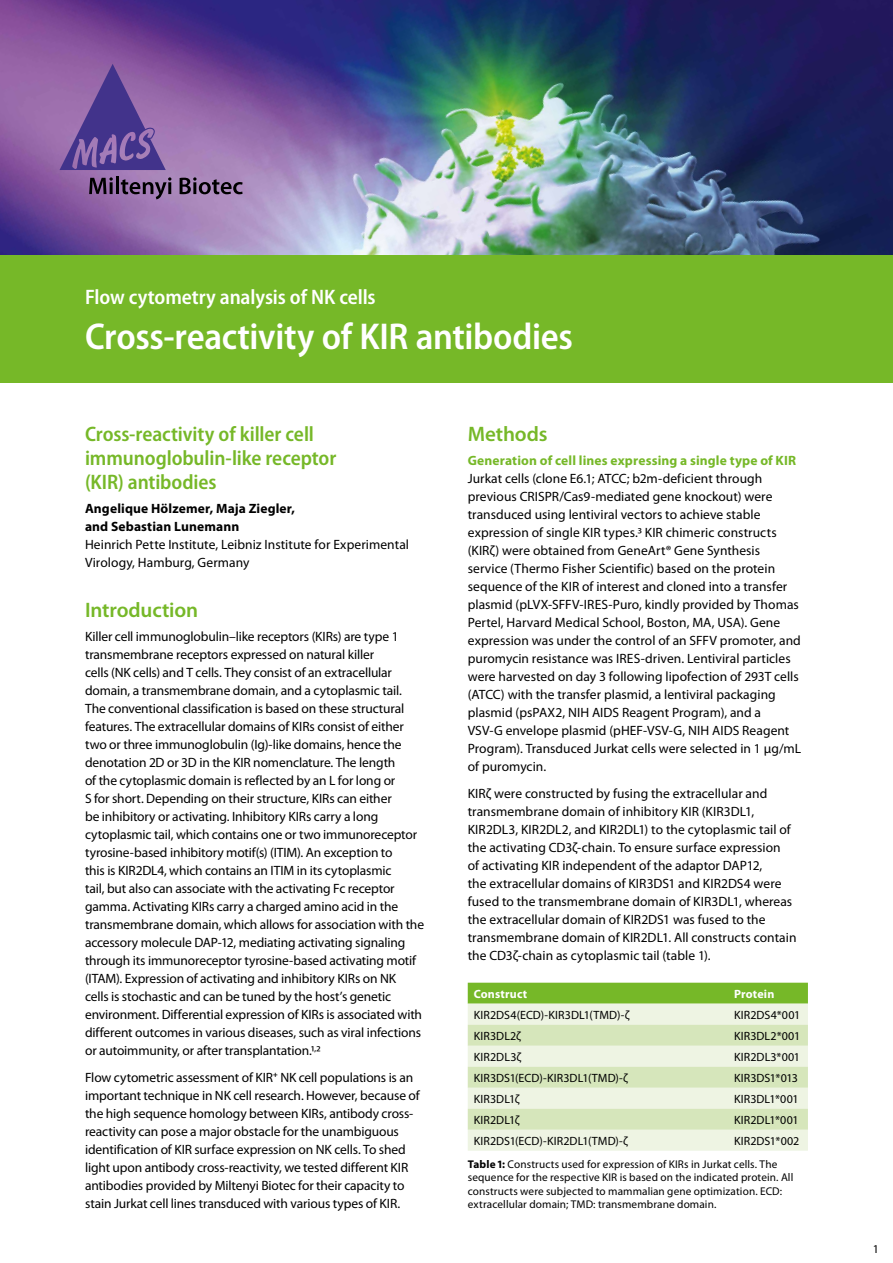
<style>
.page{position:relative;width:893px;height:1263px;background:#fff}
.page>*{position:absolute;margin:0;border:0;box-sizing:border-box;transform-origin:0 0}
.t1{font:600 semi-condensed 37.5px "Myriad Pro";letter-spacing:-.01em;color:#fff}
.t2{font:600 semi-condensed 21px/24px "Myriad Pro";letter-spacing:-.005em;color:#76b828}
.t3{font:600 semi-condensed 21px "Myriad Pro";letter-spacing:-.005em;color:#fff}
.t4{font:600 21px "Myriad Pro";letter-spacing:-.005em;color:#76b828}
.t5{font:13.5px/18px "Myriad Pro";letter-spacing:-.005em;color:#000}
.t6{font:700 13.5px/18px "Myriad Pro";letter-spacing:.01em;color:#000}
.t7{font:700 13.5px "Myriad Pro";letter-spacing:.01em;color:#76b828}
.t8{font:12px "Myriad Pro";letter-spacing:.015em;color:#000}
.t9{font:700 12px "Myriad Pro";letter-spacing:.015em;color:#fff}
.t10{font:11.25px/13.5px "Myriad Pro";letter-spacing:.01em;color:#000}
.s1{font-weight:700}
</style>
<div class="page">
<img style="left:0;top:0;width:893px;height:255px">
<div style="left:0;top:255px;width:893px;height:128px;background:#76b828"></div>
<div style="left:468px;top:983px;width:340px;height:21px;background:#76b828"></div>
<div style="left:468px;top:1004px;width:340px;height:147px;background:#eef4e3"></div>
<svg style="left:468px;top:1025px;width:340px;height:105px;background:#dfebcb"></svg>
<svg style="left:60px;top:64px;width:106px;height:106px;background:#76559e"></svg>
<svg style="left:89px;top:177px;width:24px;height:17px"></svg>
<hr style="left:116px;top:177px;width:3px;height:17px;background:#000">
<svg style="left:121px;top:177px;width:50px;height:22px"></svg>
<svg style="left:180px;top:177px;width:63px;height:17px"></svg>
<h2 class="t3" style="left:85px;top:286px;width:292px">Flow cytometry analysis of NK cells</h2>
<h1 class="t1" style="left:85px;top:316px;width:489px">Cross-reactivity of KIR antibodies</h1>
<h2 class="t2" style="left:85px;top:422px;width:253px">Cross-reactivity of killer cell immunoglobulin-like receptor (KIR) antibodies</h2>
<p class="t6" style="left:85px;top:500px;width:212px">Angelique Hölzemer, Maja Ziegler, and Sebastian Lunemann</p>
<p class="t5" style="left:85px;top:536px;width:325px">Heinrich Pette Institute, Leibniz Institute for Experimental<br>Virology, Hamburg, Germany</p>
<h2 class="t4" style="left:85px;top:598px;width:115px">Introduction</h2>
<p class="t5" style="left:85px;top:628px;width:341px">Killer cell immunoglobulin–like receptors (KIRs) are type 1 transmembrane receptors expressed on natural killer<br>cells (NK cells) and T cells. They consist of an extracellular domain, a transmembrane domain, and a cytoplasmic tail.<br>The conventional classification is based on these structural features. The extracellular domains of KIRs consist of either two or three immunoglobulin (Ig)-like domains, hence the denotation 2D or 3D in the KIR nomenclature. The length<br>of the cytoplasmic domain is reflected by an L for long or<br>S for short. Depending on their structure, KIRs can either<br>be inhibitory or activating. Inhibitory KIRs carry a long cytoplasmic tail, which contains one or two immunoreceptor tyrosine-based inhibitory motif(s) (ITIM). An exception to<br>this is KIR2DL4, which contains an ITIM in its cytoplasmic<br>tail, but also can associate with the activating Fc receptor gamma. Activating KIRs carry a charged amino acid in the transmembrane domain, which allows for association with the accessory molecule DAP-12, mediating activating signaling through its immunoreceptor tyrosine-based activating motif (ITAM). Expression of activating and inhibitory KIRs on NK<br>cells is stochastic and can be tuned by the host’s genetic environment. Differential expression of KIRs is associated with different outcomes in various diseases, such as viral infections or autoimmunity, or after transplantation.1,2</p>
<p class="t5" style="left:85px;top:1068px;width:336px">Flow cytometric assessment of KIR<sup>+</sup> NK cell populations is an important technique in NK cell research. However, because of the high sequence homology between KIRs, antibody cross&shy;reactivity can pose a major obstacle for the unambiguous identification of KIR surface expression on NK cells. To shed light upon antibody cross-reactivity, we tested different KIR antibodies provided by Miltenyi Biotec for their capacity to stain Jurkat cell lines transduced with various types of KIR.</p>
<h2 class="t4" style="left:468px;top:422px;width:81px">Methods</h2>
<p class="t7" style="left:468px;top:453px;width:330px">Generation of cell lines expressing a single type of KIR</p>
<p class="t5" style="left:468px;top:470px;width:335px">Jurkat cells (clone E6.1; ATCC; b2m-deficient through previous CRISPR/Cas9-mediated gene knockout) were transduced using lentiviral vectors to achieve stable expression of single KIR types.3 KIR chimeric constructs (KIRζ) were obtained from GeneArt® Gene Synthesis service (Thermo Fisher Scientific) based on the protein sequence of the KIR of interest and cloned into a transfer plasmid (pLVX-SFFV-IRES-Puro, kindly provided by Thomas Pertel, Harvard Medical School, Boston, MA, USA). Gene expression was under the control of an SFFV promoter, and puromycin resistance was IRES-driven. Lentiviral particles were harvested on day 3 following lipofection of 293T cells (ATCC) with the transfer plasmid, a lentiviral packaging plasmid (psPAX2, NIH AIDS Reagent Program), and a<br>VSV-G envelope plasmid (pHEF-VSV-G, NIH AIDS Reagent Program). Transduced Jurkat cells were selected in 1 µg/mL of puromycin.</p>
<p class="t5" style="left:468px;top:784px;width:330px">KIRζ were constructed by fusing the extracellular and transmembrane domain of inhibitory KIR (KIR3DL1, KIR2DL3, KIR2DL2, and KIR2DL1) to the cytoplasmic tail of the activating CD3ζ-chain. To ensure surface expression<br>of activating KIR independent of the adaptor DAP12,<br>the extracellular domains of KIR3DS1 and KIR2DS4 were fused to the transmembrane domain of KIR3DL1, whereas the extracellular domain of KIR2DS1 was fused to the transmembrane domain of KIR2DL1. All constructs contain the CD3ζ-chain as cytoplasmic tail (table 1).</p>
<p class="t9" style="left:474px;top:987px;width:55px">Construct</p>
<p class="t9" style="left:734px;top:987px;width:42px">Protein</p>
<p class="t8" style="left:474px;top:1008px;width:157px">KIR2DS4(ECD)-KIR3DL1(TMD)-ζ</p>
<p class="t8" style="left:734px;top:1008px;width:68px">KIR2DS4*001</p>
<p class="t8" style="left:474px;top:1029px;width:49px">KIR3DL2ζ</p>
<p class="t8" style="left:734px;top:1029px;width:68px">KIR3DL2*001</p>
<p class="t8" style="left:474px;top:1050px;width:49px">KIR2DL3ζ</p>
<p class="t8" style="left:734px;top:1050px;width:68px">KIR2DL3*001</p>
<p class="t8" style="left:474px;top:1071px;width:156px">KIR3DS1(ECD)-KIR3DL1(TMD)-ζ</p>
<p class="t8" style="left:734px;top:1071px;width:66px">KIR3DS1*013</p>
<p class="t8" style="left:474px;top:1092px;width:47px">KIR3DL1ζ</p>
<p class="t8" style="left:734px;top:1092px;width:66px">KIR3DL1*001</p>
<p class="t8" style="left:474px;top:1113px;width:47px">KIR2DL1ζ</p>
<p class="t8" style="left:734px;top:1113px;width:66px">KIR2DL1*001</p>
<p class="t8" style="left:474px;top:1134px;width:156px">KIR2DS1(ECD)-KIR2DL1(TMD)-ζ</p>
<p class="t8" style="left:734px;top:1134px;width:67px">KIR2DS1*002</p>
<p class="t10" style="left:468px;top:1157px;width:327px"><span class="s1">Table 1:</span> Constructs used for expression of KIRs in Jurkat cells. The sequence for the respective KIR is based on the indicated protein. All constructs were subjected to mammalian gene optimization. ECD: extracellular domain; TMD: transmembrane domain.</p>
<p class="t8" style="left:873px;top:1242px;width:8px">1</p>
</div>
